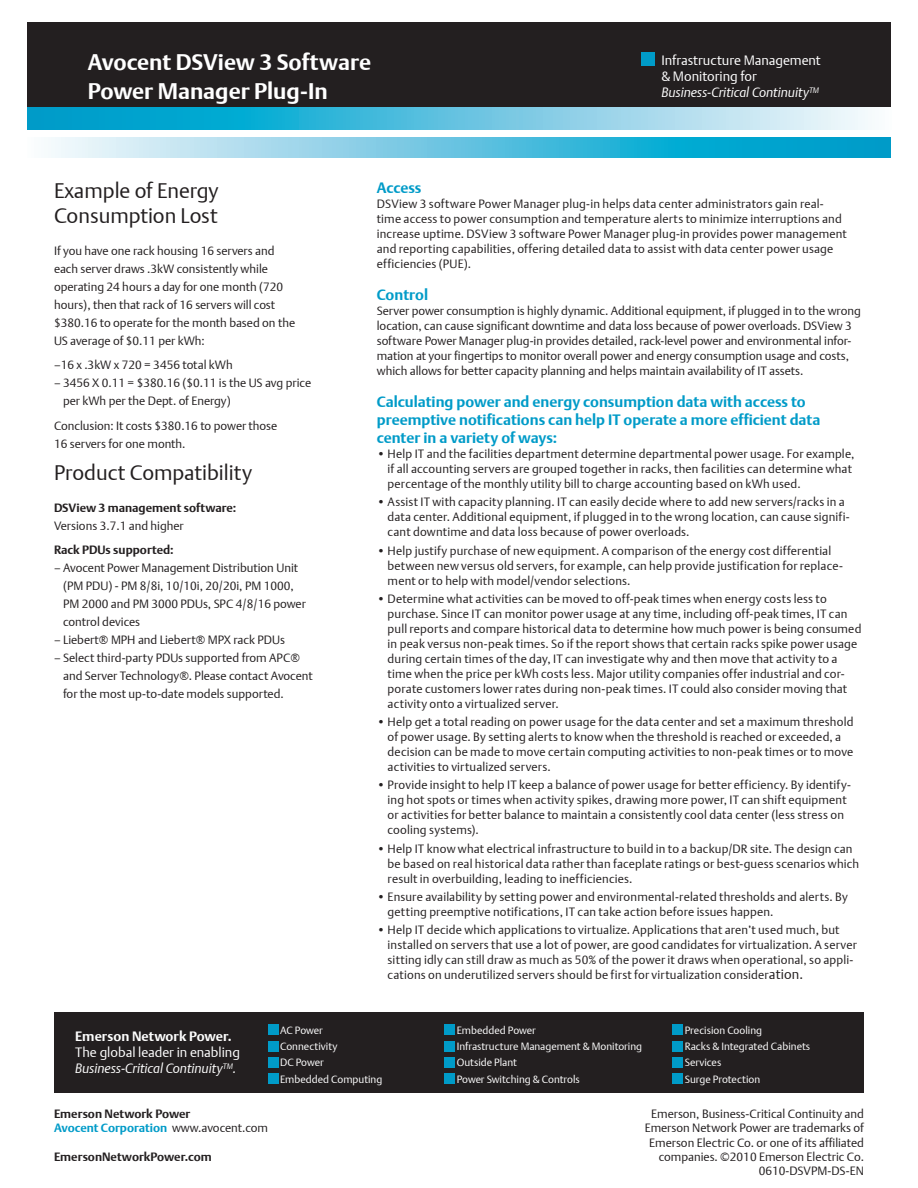
<style>
.page{position:relative;width:918px;height:1188px;background:#fff}
.page>*{position:absolute;margin:0;border:0;box-sizing:border-box;transform-origin:0 0}
.t1{font:700 22.5px/28.5px "DTL Argo T";color:#fff}
.H2Blue{font:300 21px/25.2px "DTL Argo T";color:#231f20}
.t2{font:700 15px "DTL Argo T";color:#009bc8}
.t3{font:300 13.5px/16.2px "DTL Argo T";color:#fff}
.t4{font:italic 300 13.5px "DTL Argo T";color:#fff}
.t5{font:700 13.5px "DTL Argo T";color:#fff}
.H2Blue-2{font:300 12px/15px "DTL Argo T";letter-spacing:.01em;color:#231f20}
.H2Blue-3{font:700 12px/14.4px "DTL Argo T";color:#231f20}
.t6{font:300 10.5px "DTL Argo T";color:#fff}
.s1{font-size:13.5px}
.s2{color:#009bc8}
.s3{font-weight:300}
</style>
<div class="page">
<div style="left:27px;top:22px;width:864px;height:101px;background:#231f20"></div>
<div style="left:641px;top:52px;width:14px;height:14px;background:#009bc8"></div>
<div style="left:54px;top:1012px;width:810px;height:81px;background:#231f20"></div>
<div style="left:268px;top:1024px;width:11px;height:11px;background:#009bc8"></div>
<div style="left:268px;top:1041px;width:11px;height:11px;background:#009bc8"></div>
<div style="left:268px;top:1057px;width:11px;height:11px;background:#009bc8"></div>
<div style="left:268px;top:1074px;width:11px;height:10px;background:#009bc8"></div>
<div style="left:444px;top:1024px;width:11px;height:11px;background:#009bc8"></div>
<div style="left:444px;top:1041px;width:11px;height:11px;background:#009bc8"></div>
<div style="left:444px;top:1057px;width:11px;height:11px;background:#009bc8"></div>
<div style="left:444px;top:1074px;width:11px;height:10px;background:#009bc8"></div>
<div style="left:672px;top:1024px;width:10px;height:11px;background:#009bc8"></div>
<div style="left:672px;top:1041px;width:10px;height:11px;background:#009bc8"></div>
<div style="left:672px;top:1057px;width:10px;height:11px;background:#009bc8"></div>
<div style="left:672px;top:1074px;width:10px;height:10px;background:#009bc8"></div>
<svg style="left:27px;top:107px;width:864px;height:22px;background:#65c5e1"></svg>
<svg style="left:51px;top:138px;width:840px;height:20px;background:#62c4e0"></svg>
<p class="t1" style="left:88px;top:48px;width:285px">Avocent DSView 3 Software<br>Power Manager Plug-In</p>
<p class="t3" style="left:662px;top:52px;width:161px">Infrastructure Management &amp; Monitoring for</p>
<p class="t4" style="left:662px;top:84px;width:159px">Business-Critical Continuity<sup>TM</sup></p>
<h1 class="H2Blue" style="left:54px;top:178px;width:166px">Example of Energy<br>Consumption Lost</h1>
<p class="H2Blue-2" style="left:54px;top:243px;width:222px">If you have one rack housing 16 servers and</p>
<p class="H2Blue-2" style="left:54px;top:261px;width:216px">each server draws .3kW consistently while</p>
<p class="H2Blue-2" style="left:54px;top:279px;width:231px">operating 24 hours a day for one month (720</p>
<p class="H2Blue-2" style="left:54px;top:297px;width:223px">hours), then that rack of 16 servers will cost</p>
<p class="H2Blue-2" style="left:54px;top:315px;width:243px">$380.16 to operate for the month based on the</p>
<p class="H2Blue-2" style="left:54px;top:333px;width:152px">US average of $0.11 per kWh:</p>
<p class="H2Blue-2" style="left:54px;top:357px;width:180px">–16 x .3kW x 720 = 3456 total kWh</p>
<p class="H2Blue-2" style="left:63px;top:374px;width:250px;line-height:18px;text-indent:-9px">– 3456 X 0.11 = $380.16 ($0.11 is the US avg price per kWh per the Dept. of Energy)</p>
<p class="H2Blue-2" style="left:54px;top:417px;width:225px;line-height:18px">Conclusion: It costs $380.16 to power those<br>16 servers for one month.</p>
<p class="H2Blue" style="left:54px;top:460px;width:200px">Product Compatibility</p>
<p class="H2Blue-3" style="left:54px;top:500px;width:184px">DSView 3 management software:</p>
<p class="H2Blue-2" style="left:54px;top:518px;width:131px">Versions 3.7.1 and higher</p>
<p class="H2Blue-3" style="left:54px;top:543px;width:121px">Rack PDUs supported:</p>
<p class="H2Blue-2" style="left:63px;top:559px;width:244px;line-height:18px;text-indent:-9px">– Avocent Power Management Distribution Unit (PM PDU) - PM 8/8i, 10/10i, 20/20i, PM 1000, PM 2000 and PM 3000 PDUs, SPC 4/8/16 power control devices</p>
<p class="H2Blue-2" style="left:54px;top:632px;width:232px">– Liebert® MPH and Liebert® MPX rack PDUs</p>
<p class="H2Blue-2" style="left:63px;top:649px;width:251px;line-height:18px;text-indent:-9px">– Select third-party PDUs supported from APC® and Server Technology®. Please contact Avocent for the most up-to-date models supported.</p>
<p class="t2" style="left:377px;top:179px;width:46px">Access</p>
<p class="H2Blue-2" style="left:377px;top:196px;width:472px">DSView 3 software Power Manager plug-in helps data center administrators gain real&shy;time access to power consumption and temperature alerts to minimize interruptions and increase uptime. DSView 3 software Power Manager plug-in provides power management and reporting capabilities, offering detailed data to assist with data center power usage efficiencies (PUE).</p>
<p class="t2" style="left:377px;top:286px;width:53px">Control</p>
<p class="H2Blue-2" style="left:377px;top:303px;width:486px">Server power consumption is highly dynamic. Additional equipment, if plugged in to the wrong location, can cause significant downtime and data loss because of power overloads. DSView 3 software Power Manager plug-in provides detailed, rack-level power and environmental infor&shy;mation at your fingertips to monitor overall power and energy consumption usage and costs, which allows for better capacity planning and helps maintain availability of IT assets.</p>
<p class="t2" style="left:377px;top:393px;width:430px">Calculating power and energy consumption data with access to</p>
<p class="t2" style="left:377px;top:411px;width:445px">preemptive notifications can help IT operate a more efficient data</p>
<p class="t2" style="left:377px;top:429px;width:182px">center in a variety of ways:</p>
<p class="H2Blue-2" style="left:388px;top:446px;width:468px;text-indent:-11px">• Help IT and the facilities department determine departmental power usage. For example, if all accounting servers are grouped together in racks, then facilities can determine what percentage of the monthly utility bill to charge accounting based on kWh used.</p>
<p class="H2Blue-2" style="left:388px;top:495px;width:464px;text-indent:-11px">• Assist IT with capacity planning. IT can easily decide where to add new servers/racks in a data center. Additional equipment, if plugged in to the wrong location, can cause signifi&shy;cant downtime and data loss because of power overloads.</p>
<p class="H2Blue-2" style="left:388px;top:543px;width:457px;text-indent:-11px">• Help justify purchase of new equipment. A comparison of the energy cost differential between new versus old servers, for example, can help provide justification for replace&shy;ment or to help with model/vendor selections.</p>
<p class="H2Blue-2" style="left:388px;top:591px;width:475px;text-indent:-11px">• Determine what activities can be moved to off-peak times when energy costs less to purchase. Since IT can monitor power usage at any time, including off-peak times, IT can pull reports and compare historical data to determine how much power is being consumed in peak versus non-peak times. So if the report shows that certain racks spike power usage during certain times of the day, IT can investigate why and then move that activity to a time when the price per kWh costs less. Major utility companies offer industrial and cor&shy;porate customers lower rates during non-peak times. IT could also consider moving that activity onto a virtualized server.</p>
<p class="H2Blue-2" style="left:388px;top:714px;width:467px;text-indent:-11px">• Help get a total reading on power usage for the data center and set a maximum threshold of power usage. By setting alerts to know when the threshold is reached or exceeded, a decision can be made to move certain computing activities to non-peak times or to move activities to virtualized servers.</p>
<p class="H2Blue-2" style="left:388px;top:778px;width:465px;text-indent:-11px">• Provide insight to help IT keep a balance of power usage for better efficiency. By identify&shy;ing hot spots or times when activity spikes, drawing more power, IT can shift equipment or activities for better balance to maintain a consistently cool data center (less stress on cooling systems).</p>
<p class="H2Blue-2" style="left:388px;top:841px;width:473px;text-indent:-11px">• Help IT know what electrical infrastructure to build in to a backup/DR site. The design can be based on real historical data rather than faceplate ratings or best-guess scenarios which result in overbuilding, leading to inefficiencies.</p>
<p class="H2Blue-2" style="left:388px;top:889px;width:462px;text-indent:-11px">• Ensure availability by setting power and environmental-related thresholds and alerts. By getting preemptive notifications, IT can take action before issues happen.</p>
<p class="H2Blue-2" style="left:388px;top:922px;width:471px;text-indent:-11px">• Help IT decide which applications to virtualize. Applications that aren’t used much, but installed on servers that use a lot of power, are good candidates for virtualization. A server sitting idly can still draw as much as 50% of the power it draws when operational, so appli&shy;cations on underutilized servers should be first for virtualization consider<span class="s1">ation.</span></p>
<p class="t5" style="left:75px;top:1028px;width:158px">Emerson Network Power.</p>
<p class="t3" style="left:75px;top:1044px;width:166px">The global leader in enabling</p>
<p class="t4" style="left:75px;top:1060px;width:163px">Business-Critical Continuity<sup>TM</sup>.</p>
<p class="H2Blue-3" style="left:54px;top:1106px;width:216px">Emerson Network Power<br><span class="s2">Avocent Corporation</span> <span class="s3">www.avocent.com</span></p>
<p class="H2Blue-3" style="left:54px;top:1149px;width:159px">EmersonNetworkPower.com</p>
<p class="t6" style="left:280px;top:1024px;width:44px">AC Power</p>
<p class="t6" style="left:280px;top:1040px;width:59px">Connectivity</p>
<p class="t6" style="left:280px;top:1056px;width:45px">DC Power</p>
<p class="t6" style="left:280px;top:1073px;width:104px">Embedded Computing</p>
<p class="t6" style="left:457px;top:1024px;width:81px">Embedded Power</p>
<p class="t6" style="left:457px;top:1040px;width:187px">Infrastructure Management &amp; Monitoring</p>
<p class="t6" style="left:457px;top:1056px;width:62px">Outside Plant</p>
<p class="t6" style="left:457px;top:1073px;width:125px">Power Switching &amp; Controls</p>
<p class="t6" style="left:685px;top:1024px;width:79px">Precision Cooling</p>
<p class="t6" style="left:685px;top:1040px;width:127px">Racks &amp; Integrated Cabinets</p>
<p class="t6" style="left:685px;top:1056px;width:38px">Services</p>
<p class="t6" style="left:685px;top:1073px;width:77px">Surge Protection</p>
<p class="H2Blue-2" style="left:645px;top:1106px;width:221px;line-height:14.4px;text-align:right">Emerson, Business-Critical Continuity and Emerson Network Power are trademarks of Emerson Electric Co. or one of its affiliated companies. ©2010 Emerson Electric Co.</p>
<p class="H2Blue-2" style="left:759px;top:1164px;width:107px">0610-DSVPM-DS-EN</p>
</div>
